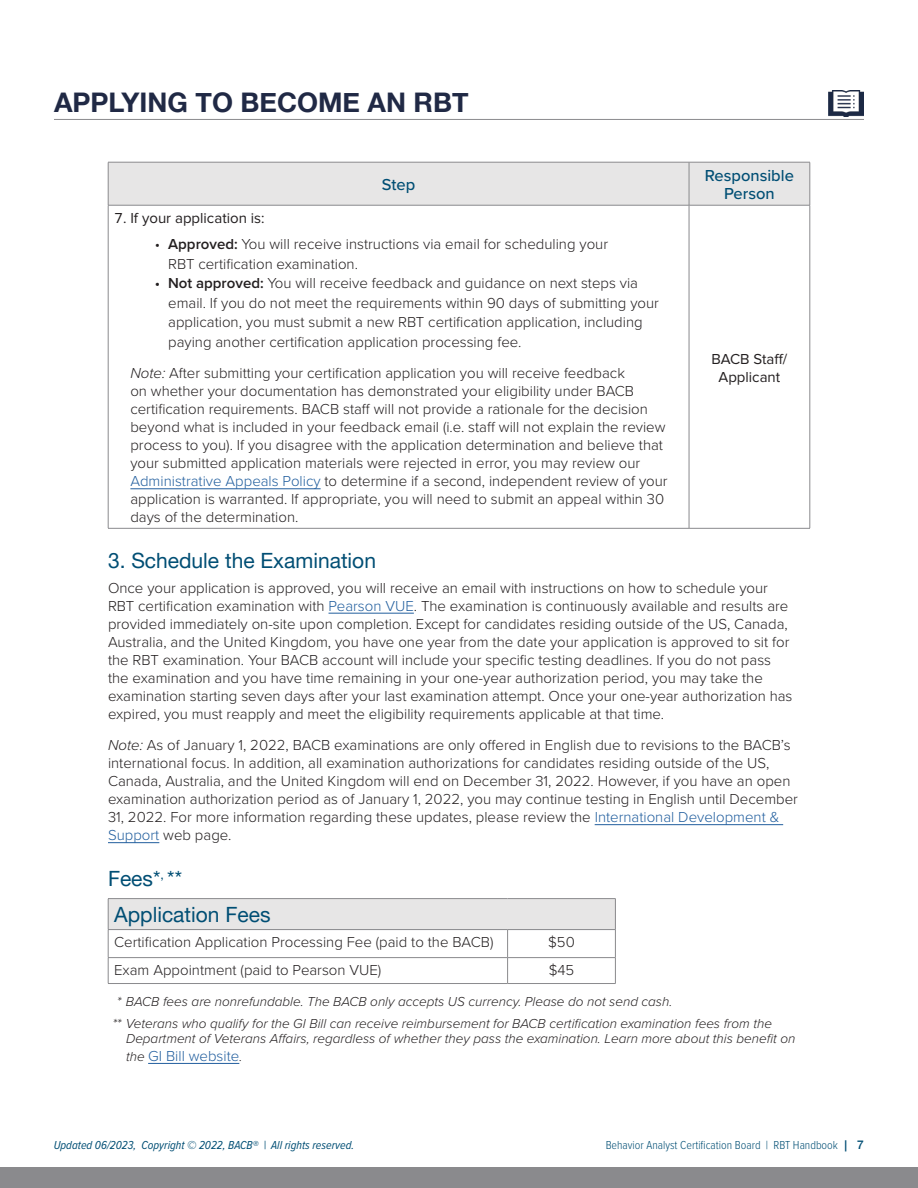
<style>
.page{position:relative;width:918px;height:1188px;background:#fff}
.page>*{position:absolute;margin:0;border:0;box-sizing:border-box;transform-origin:0 0}
.t1{font:700 27px "Helvetica Neue";color:#202945}
.Heading_2{font:21px "Helvetica Neue LT Pro";color:#004e74}
.Heading_2-table{font:21px "Helvetica Neue LT Pro";color:#004e74}
.t2{font:500 16.5px/18px "Proxima Nova";color:#004e74;text-align:center}
.Body_Text{font:300 15px/18px "Proxima Nova";color:#231f20}
.t3{font:15px/18px "Proxima Nova";color:#231f20;text-align:center}
.footnote-italic{font:300 15px "Proxima Nova";color:#215e9e}
.footnote-italic-2{font:italic 300 13.5px/15px "Proxima Nova";color:#231f20}
.t4{font:italic 12px "Proxima Nova Cond";color:#004e74}
.t5{font:300 12px "Proxima Nova Cond";color:#004e74}
.s1{font-weight:600}
.s2{font-weight:400}
.s3{font-style:italic}
.s4{color:#215e9e}
.s5{font-style:italic;font-size:13.5px;color:#231f20}
.s6{font-family:"Helvetica Neue";font-weight:500;font-size:11.1px}
.s7{font-family:"Helvetica Neue";font-weight:500}
</style>
<div class="page">
<div style="left:0;top:1167px;width:918px;height:21px;background:#8a8a8d"></div>
<hr style="left:54px;top:119px;width:810px;height:1px;background:#8a8a8d">
<hr style="left:329px;top:613px;width:85px;height:1px;background:#215e9e">
<hr style="left:595px;top:824px;width:188px;height:1px;background:#215e9e">
<hr style="left:108px;top:842px;width:51px;height:1px;background:#215e9e">
<hr style="left:148px;top:1063px;width:91px;height:1px;background:#215e9e">
<div style="left:109px;top:163px;width:701px;height:42px;background:#e7e6e6"></div>
<hr style="left:108px;top:162px;width:581px;height:1px;background:#8a8a8d">
<hr style="left:108px;top:162px;width:1px;height:43px;background:#8a8a8d">
<hr style="left:689px;top:162px;width:121px;height:1px;background:#8a8a8d">
<hr style="left:689px;top:162px;width:1px;height:43px;background:#8a8a8d">
<hr style="left:810px;top:162px;width:1px;height:43px;background:#8a8a8d">
<hr style="left:108px;top:205px;width:581px;height:1px;background:#8a8a8d">
<hr style="left:689px;top:205px;width:121px;height:1px;background:#8a8a8d">
<hr style="left:108px;top:205px;width:1px;height:323px;background:#8a8a8d">
<hr style="left:689px;top:205px;width:1px;height:323px;background:#8a8a8d">
<hr style="left:810px;top:205px;width:1px;height:323px;background:#8a8a8d">
<hr style="left:108px;top:528px;width:581px;height:1px;background:#8a8a8d">
<hr style="left:689px;top:528px;width:121px;height:1px;background:#8a8a8d">
<hr style="left:130px;top:488px;width:191px;height:1px;background:#215e9e">
<div style="left:108px;top:899px;width:507px;height:31px;background:#e7e6e6"></div>
<hr style="left:108px;top:898px;width:400px;height:1px;background:#8a8a8d">
<hr style="left:108px;top:899px;width:1px;height:30px;background:#8a8a8d">
<hr style="left:508px;top:898px;width:108px;height:1px;background:#8a8a8d">
<hr style="left:615px;top:899px;width:1px;height:30px;background:#8a8a8d">
<hr style="left:108px;top:929px;width:400px;height:1px;background:#8a8a8d">
<hr style="left:508px;top:929px;width:108px;height:1px;background:#8a8a8d">
<hr style="left:108px;top:957px;width:400px;height:1px;background:#8a8a8d">
<svg style="left:108px;top:930px;width:1px;height:53px"></svg>
<hr style="left:508px;top:957px;width:108px;height:1px;background:#8a8a8d">
<svg style="left:507px;top:930px;width:1px;height:53px"></svg>
<svg style="left:615px;top:930px;width:1px;height:53px"></svg>
<hr style="left:108px;top:983px;width:400px;height:1px;background:#8a8a8d">
<hr style="left:508px;top:983px;width:108px;height:1px;background:#8a8a8d">
<img style="left:829px;top:90px;width:35px;height:27px">
<h1 class="t1" style="left:54px;top:82px;width:416px">APPLYING TO BECOME AN RBT</h1>
<p class="t2" style="left:382px;top:175px;width:35px">Step</p>
<p class="t2" style="left:705px;top:166px;width:91px">Responsible<br>Person</p>
<p class="t3" style="left:114px;top:210px;width:152px">7. If your application is:</p>
<p class="Body_Text" style="left:168px;top:234px;width:441px;line-height:19.5px;text-indent:-14px">• <span class="s1">Approved:</span> You will receive instructions via email for scheduling your<br>RBT certification examination.</p>
<p class="Body_Text" style="left:168px;top:273px;width:492px;line-height:19.5px;text-indent:-14px"><span class="s2">•</span> <span class="s1">Not approved:</span> You will receive feedback and guidance on next steps via email. If you do not meet the requirements within 90 days of submitting your application, you must submit a new RBT certification application, including paying another certification application processing fee.</p>
<p class="Body_Text" style="left:130px;top:364px;width:539px"><span class="s3">Note:</span> After submitting your certification application you will receive feedback<br>on whether your documentation has demonstrated your eligibility under BACB certification requirements. BACB staff will not provide a rationale for the decision beyond what is included in your feedback email (i.e. staff will not explain the review process to you). If you disagree with the application determination and believe that your submitted application materials were rejected in error, you may review our <span class="s4">Administrative Appeals Policy</span> to determine if a second, independent review of your application is warranted. If appropriate, you will need to submit an appeal within 30 days of the determination.</p>
<p class="t3" style="left:711px;top:350px;width:78px">BACB Staff/<br>Applicant</p>
<h2 class="Heading_2" style="left:108px;top:548px;width:270px">3. Schedule the Examination</h2>
<p class="Body_Text" style="left:108px;top:578px;width:686px">Once your application is approved, you will receive an email with instructions on how to schedule your RBT certification examination with <span class="s4">Pearson VUE</span>. The examination is continuously available and results are provided immediately on-site upon completion. Except for candidates residing outside of the US, Canada, Australia, and the United Kingdom, you have one year from the date your application is approved to sit for the RBT examination. Your BACB account will include your specific testing deadlines. If you do not pass the examination and you have time remaining in your one-year authorization period, you may take the examination starting seven days after your last examination attempt. Once your one-year authorization has expired, you must reapply and meet the eligibility requirements applicable at that time.</p>
<p class="Body_Text" style="left:108px;top:735px;width:692px"><span class="s3">Note:</span> As of January 1, 2022, BACB examinations are only offered in English due to revisions to the BACB’s international focus. In addition, all examination authorizations for candidates residing outside of the US, Canada, Australia, and the United Kingdom will end on December 31, 2022. However, if you have an open examination authorization period as of January 1, 2022, you may continue testing in English until December 31, 2022. For more information regarding these updates, please review the <span class="s4">International Development &amp; Support</span> web page.</p>
<h2 class="Heading_2" style="left:108px;top:865px;width:76px">Fees*<sup>,</sup> **</h2>
<h2 class="Heading_2-table" style="left:114px;top:901px;width:158px">Application Fees</h2>
<p class="Body_Text" style="left:114px;top:933px;width:381px">Certification Application Processing Fee (paid to the BACB)</p>
<p class="Body_Text" style="left:548px;top:933px;width:28px">$50</p>
<p class="Body_Text" style="left:114px;top:961px;width:269px">Exam Appointment (paid to Pearson VUE)</p>
<p class="Body_Text" style="left:549px;top:961px;width:27px">$45</p>
<p class="footnote-italic-2" style="left:117px;top:993px;width:557px">* BACB fees are nonrefundable. The BACB only accepts US currency. Please do not send cash.</p>
<p class="footnote-italic-2" style="left:126px;top:1015px;width:671px;text-indent:-14px">** Veterans who qualify for the GI Bill can receive reimbursement for BACB certification examination fees from the<br>Department of Veterans Affairs, regardless of whether they pass the examination. Learn more about this benefit on</p>
<p class="footnote-italic" style="left:126px;top:1045px;width:118px"><span class="s5">the</span> GI Bill website<span class="s5">.</span></p>
<p class="t4" style="left:54px;top:1136px;width:302px">Updated 06/2023, Copyright © 2022, BACB® | All rights reserved.</p>
<p class="t5" style="left:606px;top:1136px;width:260px">Behavior Analyst Certification Board | RBT Handbook <span class="s6">|</span> <span class="s7">7</span></p>
</div>
